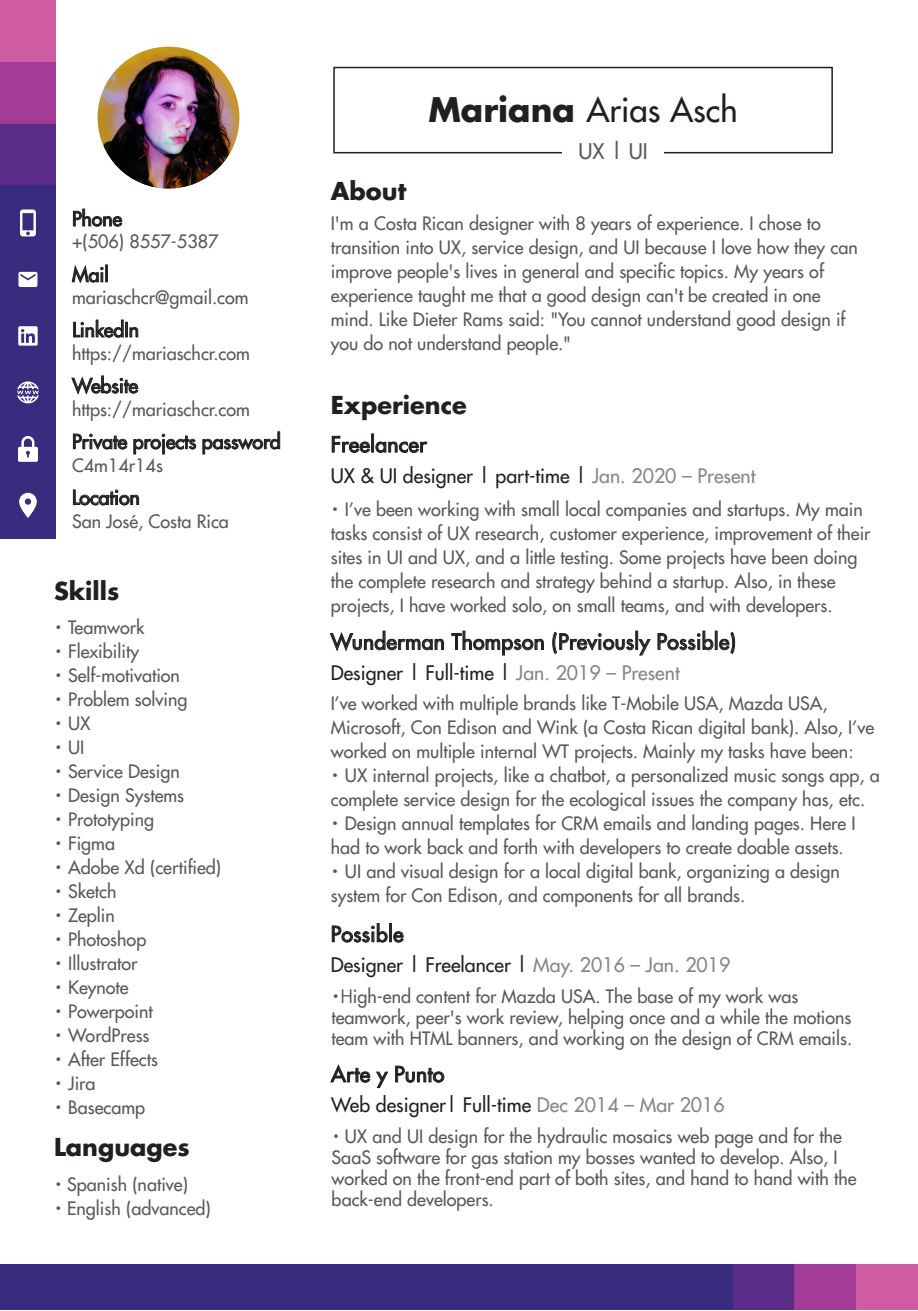
<style>
.page{position:relative;width:918px;height:1311px;background:#fff}
.page>*{position:absolute;margin:0;border:0;box-sizing:border-box;transform-origin:0 0}
.t1{font:33px "Futura LT";color:#231f20}
.t2{font:700 24px "Futura LT";color:#231f20}
.t3{font:21px "Futura LT";letter-spacing:.02em;color:#231f20}
.t4{font:21px "Futura LT";color:#58595b}
.t5{font:19.5px "Futura LT";color:#231f20}
.t6{font:18px/24px "Futura LT";color:#58595b}
.s1{font-family:"Koz Go Pr 6 N"}
.s2{font-weight:700}
.s3{color:#848888}
</style>
<div class="page">
<div style="left:0;top:0;width:56px;height:539px;background:#392b7d"></div>
<div style="left:0;top:1264px;width:918px;height:46px;background:#392b7d"></div>
<img style="left:98px;top:47px;width:141px;height:141px;border-radius:71px">
<div style="left:333px;top:67px;width:500px;height:86px;border:2px solid #231f20"></div>
<div style="left:562px;top:142px;width:102px;height:20px;background:#fff"></div>
<svg style="left:73px;top:209px;width:49px;height:18px"></svg>
<svg style="left:72px;top:265px;width:32px;height:18px"></svg>
<div style="left:105px;top:265px;width:3px;height:17px;border:1px solid #231f20"></div>
<svg style="left:73px;top:319px;width:51px;height:19px"></svg>
<div style="left:125px;top:322px;width:3px;height:15px;border:1px solid #231f20"></div>
<svg style="left:130px;top:327px;width:8px;height:10px"></svg>
<svg style="left:73px;top:433px;width:54px;height:17px"></svg>
<svg style="left:133px;top:434px;width:63px;height:20px"></svg>
<svg style="left:203px;top:431px;width:77px;height:23px"></svg>
<svg style="left:73px;top:489px;width:66px;height:16px"></svg>
<svg style="left:330px;top:630px;width:114px;height:22px"></svg>
<svg style="left:451px;top:630px;width:93px;height:26px"></svg>
<svg style="left:552px;top:631px;width:99px;height:25px"></svg>
<svg style="left:657px;top:630px;width:78px;height:25px"></svg>
<div style="left:371px;top:433px;width:3px;height:19px;border:1px solid #231f20"></div>
<svg style="left:332px;top:435px;width:96px;height:18px"></svg>
<svg style="left:330px;top:1064px;width:59px;height:24px"></svg>
<svg style="left:395px;top:1065px;width:50px;height:18px"></svg>
<svg style="left:71px;top:375px;width:67px;height:20px"></svg>
<div style="left:0;top:124px;width:56px;height:61px;background:#582c87"></div>
<div style="left:0;top:62px;width:56px;height:62px;background:#a33c96"></div>
<div style="left:0;top:0;width:56px;height:62px;background:#cf5ca2"></div>
<div style="left:733px;top:1264px;width:62px;height:46px;background:#582c87"></div>
<div style="left:795px;top:1264px;width:61px;height:46px;background:#a33c96"></div>
<div style="left:856px;top:1264px;width:62px;height:46px;background:#cf5ca2"></div>
<svg style="left:18px;top:326px;width:20px;height:20px"></svg>
<svg style="left:20px;top:209px;width:16px;height:27px"></svg>
<svg style="left:17px;top:381px;width:22px;height:23px"></svg>
<svg style="left:19px;top:493px;width:18px;height:25px"></svg>
<svg style="left:18px;top:272px;width:19px;height:15px"></svg>
<svg style="left:18px;top:436px;width:20px;height:26px"></svg>
<svg style="left:332px;top:923px;width:72px;height:20px"></svg>
<p class="t5" style="left:72px;top:206px;width:52px">Phone</p>
<p class="t6" style="left:72px;top:229px;width:148px">+(506) 8557-5387</p>
<p class="t5" style="left:72px;top:262px;width:38px">Mail</p>
<p class="t6" style="left:72px;top:285px;width:178px">mariaschcr@gmail.com</p>
<p class="t5" style="left:72px;top:317px;width:68px">LinkedIn</p>
<p class="t6" style="left:72px;top:341px;width:180px">https://mariaschcr.com</p>
<p class="t5" style="left:72px;top:373px;width:67px">Website</p>
<p class="t6" style="left:72px;top:397px;width:180px">https://mariaschcr.com</p>
<p class="t5" style="left:72px;top:429px;width:210px">Private projects password</p>
<p class="t6" style="left:72px;top:453px;width:92px">C4m14r14s</p>
<p class="t5" style="left:72px;top:485px;width:69px">Location</p>
<p class="t6" style="left:72px;top:509px;width:158px">San José, Costa Rica</p>
<h2 class="t2" style="left:54px;top:575px;width:67px">Skills</h2>
<p class="t6" style="left:50px;top:616px;width:173px"><span class="s1">・</span> Teamwork<br><span class="s1">・</span> Flexibility<br><span class="s1">・</span> Self-motivation<br><span class="s1">・</span> Problem solving<br><span class="s1">・</span> UX<br><span class="s1">・</span> UI<br><span class="s1">・</span> Service Design<br><span class="s1">・</span> Design Systems<br><span class="s1">・</span> Prototyping<br><span class="s1">・</span> Figma<br><span class="s1">・</span> Adobe Xd (certified)<span class="s1">・</span> Sketch<br><span class="s1">・</span> Zeplin<br><span class="s1">・</span> Photoshop<br><span class="s1">・</span> Illustrator<br><span class="s1">・</span> Keynote<br><span class="s1">・</span> Powerpoint<br><span class="s1">・</span> WordPress<br><span class="s1">・</span> After Effects<br><span class="s1">・</span> Jira<br><span class="s1">・</span> Basecamp</p>
<h2 class="t2" style="left:54px;top:1131px;width:137px">Languages</h2>
<p class="t6" style="left:50px;top:1171px;width:163px"><span class="s1">・</span> Spanish (native)<br><span class="s1">・</span> English (advanced)</p>
<h2 class="t2" style="left:331px;top:175px;width:77px">About</h2>
<h1 class="t1" style="left:428px;top:89px;width:311px"><span class="s2">Mariana</span> Arias Asch</h1>
<p class="t4" style="left:578px;top:137px;width:71px">UX | UI</p>
<p class="t6" style="left:331px;top:212px;width:529px">I'm a Costa Rican designer with 8 years of experience. I chose to transition into UX, service design, and UI because I love how they can improve people's lives in general and specific topics. My years of experience taught me that a good design can't be created in one mind. Like Dieter Rams said: "You cannot understand good design if you do not understand people."</p>
<h2 class="t2" style="left:331px;top:389px;width:138px">Experience</h2>
<p class="t3" style="left:331px;top:431px;width:97px">Freelancer</p>
<p class="t5" style="left:331px;top:463px;width:426px">UX &amp; UI designer | part-time | <span class="s3">Jan. 2020 – Present</span></p>
<p class="t6" style="left:326px;top:497px;width:546px"><span class="s1">・</span> I’ve been working with small local companies and startups. My main tasks consist of UX research, customer experience, improvement of their sites in UI and UX, and a little testing. Some projects have been doing the complete research and strategy behind a startup. Also, in these projects, I have worked solo, on small teams, and with developers.</p>
<p class="t3" style="left:331px;top:628px;width:407px">Wunderman Thompson (Previously Possible)</p>
<p class="t5" style="left:331px;top:660px;width:350px">Designer | Full-time | <span class="s3">Jan. 2019 – Present</span></p>
<p class="t6" style="left:326px;top:691px;width:555px">I’ve worked with multiple brands like T-Mobile USA, Mazda USA, Microsoft, Con Edison and Wink (a Costa Rican digital bank). Also, I’ve worked on multiple internal WT projects. Mainly my tasks have been:<br><span class="s1">・</span> UX internal projects, like a chatbot, a personalized music songs app, a complete service design for the ecological issues the company has, etc.<span class="s1">・</span> Design annual templates for CRM emails and landing pages. Here I had to work back and forth with developers to create doable assets.<br><span class="s1">・</span> UI and visual design for a local digital bank, organizing a design system for Con Edison, and components for all brands.</p>
<p class="t3" style="left:331px;top:920px;width:74px">Possible</p>
<p class="t5" style="left:331px;top:952px;width:401px">Designer | Freelancer | <span class="s3">May. 2016 – Jan. 2019</span></p>
<p class="t6" style="left:327px;top:985px;width:527px;line-height:21px"><span class="s1">・H</span>igh-end content for Mazda USA. The base of my work was teamwork, peer's work review, helping once and a while the motions team with HTML banners, and working on the design of CRM emails.</p>
<p class="t3" style="left:331px;top:1060px;width:115px">Arte y Punto</p>
<p class="t5" style="left:331px;top:1092px;width:395px">Web designer| Full-time <span class="s3">Dec 2014 – Mar 2016</span></p>
<p class="t6" style="left:327px;top:1125px;width:531px;line-height:21px"><span class="s1">・</span> UX and UI design for the hydraulic mosaics web page and for the SaaS software for gas station my bosses wanted to develop. Also, I worked on the front-end part of both sites, and hand to hand with the back-end developers.</p>
</div>
